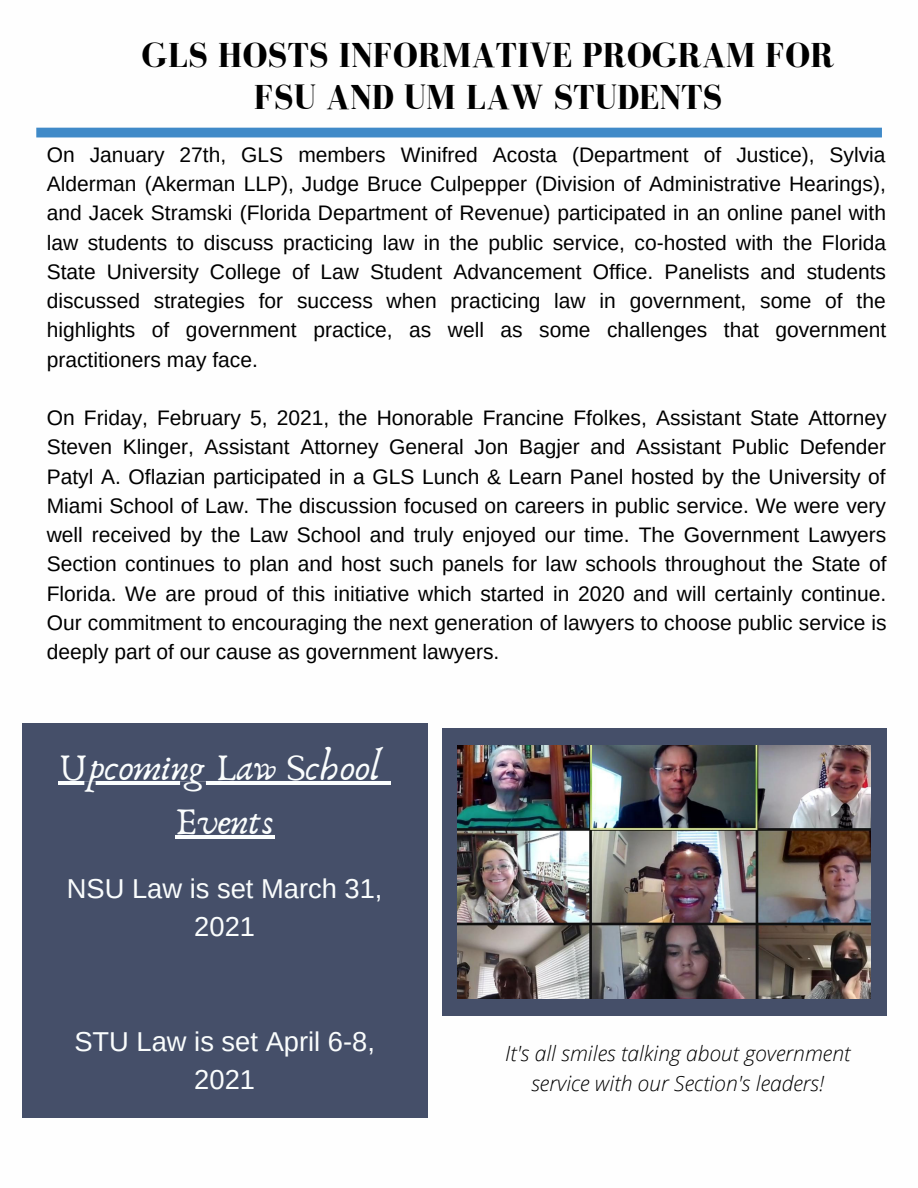
<style>
.page{position:relative;width:918px;height:1188px;background:#fff}
.page>*{position:absolute;margin:0;border:0;box-sizing:border-box;transform-origin:0 0}
.t1{font:39px "Anaktoria";color:#fafdfd}
.t2{font:700 35.7px/41.7px "Bodoni FLF";color:#000;text-align:center}
.t3{font:27.3px/38.2px "Arimo";color:#fafdfd;text-align:center}
.t4{font:21px/29.2px "Arimo";color:#000;text-align:justify}
.t5{font:italic 300 21px/29.2px "Open Sans";color:#000;text-align:center}
</style>
<div class="page">
<div style="left:442px;top:728px;width:445px;height:287px;background:#454f69"></div>
<img style="left:458px;top:745px;width:413px;height:253px">
<div style="left:22px;top:723px;width:405px;height:395px;background:#454f69"></div>
<hr style="left:59px;top:782px;width:322px;height:3px;background:#fafdfd">
<svg style="left:381px;top:782px;width:10px;height:3px"></svg>
<hr style="left:175px;top:836px;width:99px;height:3px;background:#fafdfd">
<div style="left:36px;top:128px;width:846px;height:9px;background:#408ac8"></div>
<p class="t2" style="left:142px;top:35px;width:694px">GLS HOSTS INFORMATIVE PROGRAM FOR<br>FSU AND UM LAW STUDENTS</p>
<p class="t4" style="left:47px;top:140px;width:841px">On January 27th, GLS members Winifred Acosta (Department of Justice), Sylvia Alderman (Akerman LLP), Judge Bruce Culpepper (Division of Administrative Hearings), and Jacek Stramski (Florida Department of Revenue) participated in an online panel with law students to discuss practicing law in the public service, co-hosted with the Florida State University College of Law Student Advancement Office. Panelists and students discussed strategies for success when practicing law in government, some of the highlights of government practice, as well as some challenges that government practitioners may face.</p>
<p class="t4" style="left:47px;top:403px;width:841px">On Friday, February 5, 2021, the Honorable Francine Ffolkes, Assistant State Attorney Steven Klinger, Assistant Attorney General Jon Bagjer and Assistant Public Defender Patyl A. Oflazian participated in a GLS Lunch &amp; Learn Panel hosted by the University of Miami School of Law. The discussion focused on careers in public service. We were very well received by the Law School and truly enjoyed our time. The Government Lawyers Section continues to plan and host such panels for law schools throughout the State of Florida. We are proud of this initiative which started in 2020 and will certainly continue.<br>Our commitment to encouraging the next generation of lawyers to choose public service is deeply part of our cause as government lawyers.</p>
<p class="t1" style="left:59px;top:743px;width:324px">Upcoming Law School</p>
<p class="t1" style="left:175px;top:797px;width:101px">Events</p>
<p class="t3" style="left:67px;top:869px;width:317px">NSU Law is set March 31,<br>2021</p>
<p class="t3" style="left:74px;top:1022px;width:302px">STU Law is set April 6-8,</p>
<p class="t3" style="left:194px;top:1060px;width:62px">2021</p>
<p class="t5" style="left:505px;top:1039px;width:347px">It's all smiles talking about government service with our Section's leaders!</p>
</div>
